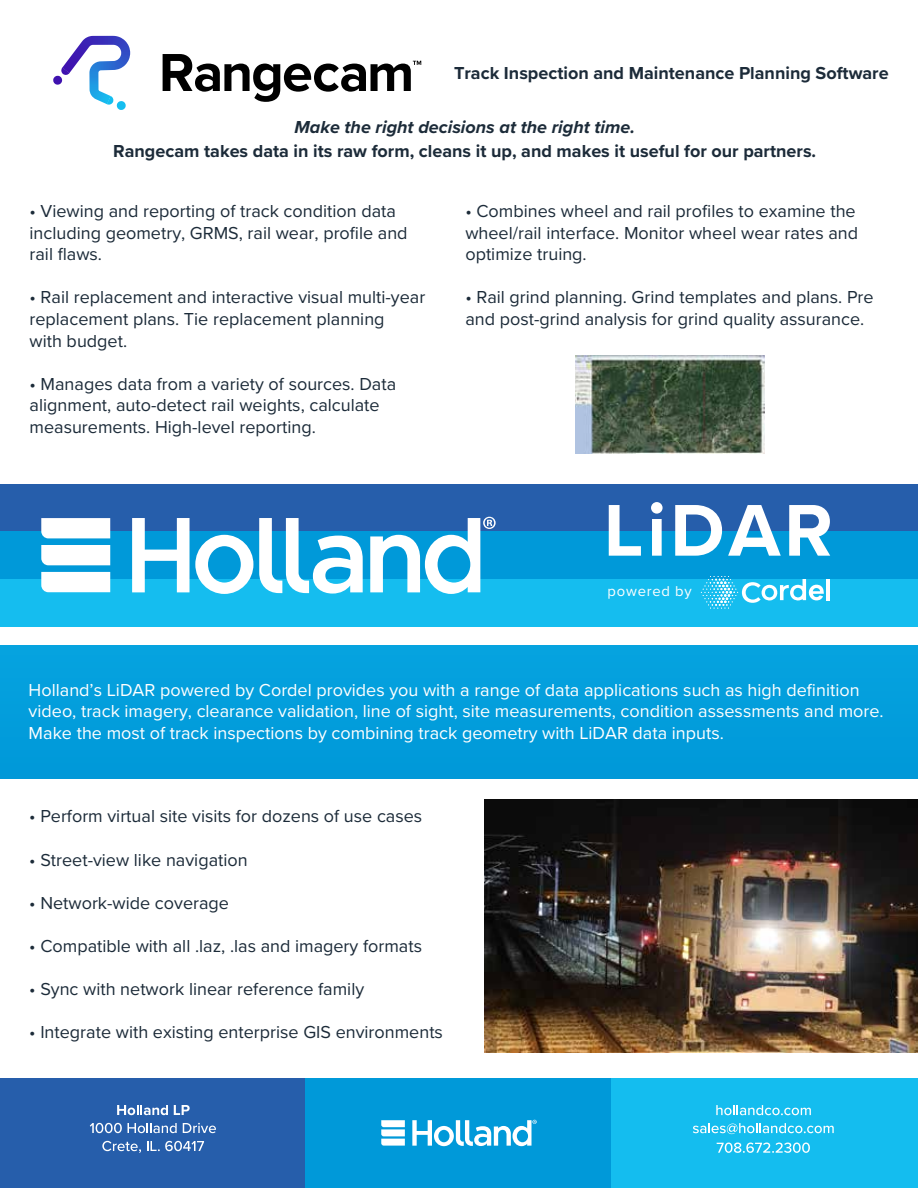
<style>
.page{position:relative;width:918px;height:1188px;background:#fff}
.page>*{position:absolute;margin:0;border:0;box-sizing:border-box;transform-origin:0 0}
.t1{font:18px/21.6px "Proxima Nova";color:#1c2b39}
.t2{font:18px/21.6px "Proxima Nova";color:#fff}
.t3{font:700 18px "Proxima Nova";color:#1c2b39}
.t4{font:italic 700 18px "Proxima Nova";color:#1c2b39}
.t5{font:14.85px "Proxima Nova";letter-spacing:.05em;color:#fff}
</style>
<div class="page">
<img style="left:484px;top:800px;width:434px;height:253px">
<div style="left:0;top:1078px;width:305px;height:110px;background:#265eab"></div>
<div style="left:610px;top:1078px;width:308px;height:110px;background:#14bdef"></div>
<svg style="left:717px;top:1143px;width:93px;height:10px"></svg>
<svg style="left:716px;top:1105px;width:95px;height:10px"></svg>
<svg style="left:693px;top:1123px;width:141px;height:11px"></svg>
<div style="left:305px;top:1078px;width:305px;height:110px;background:#0099d9"></div>
<svg style="left:117px;top:1105px;width:51px;height:10px"></svg>
<svg style="left:174px;top:1105px;width:16px;height:10px"></svg>
<svg style="left:90px;top:1123px;width:32px;height:10px"></svg>
<svg style="left:128px;top:1123px;width:49px;height:10px"></svg>
<svg style="left:183px;top:1123px;width:33px;height:10px"></svg>
<svg style="left:102px;top:1141px;width:39px;height:12px"></svg>
<svg style="left:147px;top:1141px;width:57px;height:10px"></svg>
<svg style="left:381px;top:1120px;width:24px;height:26px"></svg>
<svg style="left:412px;top:1120px;width:125px;height:26px"></svg>
<svg style="left:53px;top:36px;width:77px;height:74px"></svg>
<svg style="left:163px;top:54px;width:258px;height:48px"></svg>
<img style="left:575px;top:356px;width:189px;height:98px">
<div style="left:0;top:484px;width:918px;height:48px;background:#265eab"></div>
<div style="left:0;top:532px;width:918px;height:47px;background:#0099d9"></div>
<div style="left:0;top:579px;width:918px;height:48px;background:#15bdef"></div>
<svg style="left:41px;top:545px;width:69px;height:20px"></svg>
<svg style="left:41px;top:572px;width:69px;height:20px"></svg>
<svg style="left:41px;top:518px;width:69px;height:20px"></svg>
<svg style="left:259px;top:518px;width:104px;height:76px"></svg>
<svg style="left:132px;top:518px;width:121px;height:76px"></svg>
<svg style="left:370px;top:517px;width:126px;height:77px"></svg>
<svg style="left:609px;top:505px;width:32px;height:51px"></svg>
<svg style="left:651px;top:502px;width:12px;height:54px"></svg>
<svg style="left:675px;top:505px;width:47px;height:51px"></svg>
<svg style="left:728px;top:505px;width:53px;height:51px"></svg>
<svg style="left:789px;top:505px;width:41px;height:51px"></svg>
<hr style="left:827px;top:579px;width:3px;height:21px;background:#fff">
<svg style="left:701px;top:576px;width:123px;height:33px"></svg>
<div style="left:0;top:646px;width:918px;height:133px;background:#039edc"></div>
<p class="t3" style="left:454px;top:59px;width:436px">Track Inspection and Maintenance Planning Software</p>
<p class="t4" style="left:294px;top:114px;width:342px">Make the right decisions at the right time.</p>
<p class="t3" style="left:113px;top:138px;width:705px">Rangecam takes data in its raw form, cleans it up, and makes it useful for our partners.</p>
<p class="t1" style="left:30px;top:199px;width:380px">• Viewing and reporting of track condition data including geometry, GRMS, rail wear, profile and rail flaws.</p>
<p class="t1" style="left:30px;top:286px;width:397px">• Rail replacement and interactive visual multi-year replacement plans. Tie replacement planning<br>with budget.</p>
<p class="t1" style="left:30px;top:372px;width:368px">• Manages data from a variety of sources. Data alignment, auto-detect rail weights, calculate measurements. High-level reporting.</p>
<p class="t1" style="left:465px;top:199px;width:394px">• Combines wheel and rail profiles to examine the wheel/rail interface. Monitor wheel wear rates and optimize truing.</p>
<p class="t1" style="left:465px;top:286px;width:410px">• Rail grind planning. Grind templates and plans. Pre and post-grind analysis for grind quality assurance.</p>
<p class="t5" style="left:608px;top:580px;width:86px">powered by</p>
<p class="t2" style="left:29px;top:678px;width:857px">Holland’s LiDAR powered by Cordel provides you with a range of data applications such as high definition video, track imagery, clearance validation, line of sight, site measurements, condition assessments and more.<br>Make the most of track inspections by combining track geometry with LiDAR data inputs.</p>
<p class="t1" style="left:29px;top:805px;width:395px">• Perform virtual site visits for dozens of use cases</p>
<p class="t1" style="left:29px;top:848px;width:220px">• Street-view like navigation</p>
<p class="t1" style="left:29px;top:891px;width:201px">• Network-wide coverage</p>
<p class="t1" style="left:29px;top:934px;width:394px">• Compatible with all .laz, .las and imagery formats</p>
<p class="t1" style="left:29px;top:978px;width:336px">• Sync with network linear reference family</p>
<p class="t1" style="left:29px;top:1021px;width:415px">• Integrate with existing enterprise GIS environments</p>
</div>
